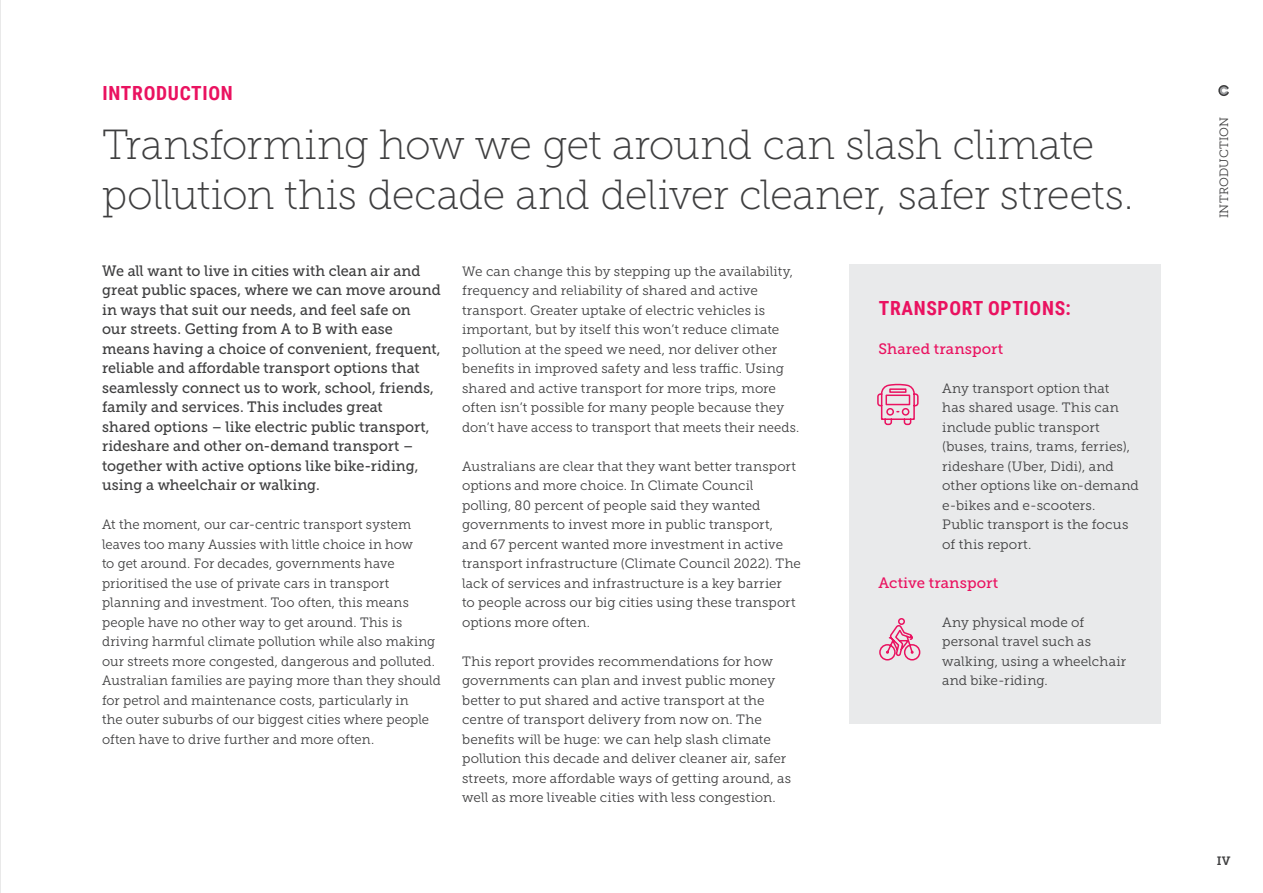
<style>
.page{position:relative;width:1263px;height:893px;background:#fff}
.page>*{position:absolute;margin:0;border:0;box-sizing:border-box;transform-origin:0 0}
.H2_Section_Head_Small{font:42px/50.4px "Museo Slab 100";letter-spacing:-.015em;color:#3e3e3f}
.H5_-_Not_Contents{font:700 19.5px "Roboto Condensed";letter-spacing:.035em;color:#ea1260}
.Body_Intro{font:15px/19.5px "Museo Slab 500";letter-spacing:.005em;color:#3e3e3f;scale:.96 1}
.H6_-_Case_Study{font:15px "Museo Slab 500";letter-spacing:.01em;color:#ea1260}
.Body{font:13.5px/19.5px "Museo Slab 300";letter-spacing:.005em;color:#3e3e3f}
.t1{font:12px "Museo Slab 300";color:#3e3e3f}
.t2{font:12px "Museo Slab 700";color:#3e3e3f}
</style>
<div class="page">
<div style="left:850px;top:264px;width:311px;height:460px;background:#e9eaeb"></div>
<svg style="left:879px;top:618px;width:42px;height:43px"></svg>
<svg style="left:877px;top:383px;width:42px;height:43px"></svg>
<svg style="left:1218px;top:85px;width:11px;height:11px"></svg>
<hr style="left:0;top:0;width:1px;height:893px;background:#231f20">
<h5 class="H5_-_Not_Contents" style="left:102px;top:80px;width:132px">INTRODUCTION</h5>
<p class="H2_Section_Head_Small" style="left:102px;top:119px;width:1033px">Transforming how we get around can slash climate pollution this decade and deliver cleaner, safer streets.</p>
<p class="Body_Intro" style="left:102px;top:261px;width:354px">We all want to live in cities with clean air and great public spaces, where we can move around in ways that suit our needs, and feel safe on<br>our streets. Getting from A to B with ease means having a choice of convenient, frequent, reliable and affordable transport options that seamlessly connect us to work, school, friends, family and services. This includes great<br>shared options – like electric public transport, rideshare and other on-demand transport – together with active options like bike-riding, using a wheelchair or walking.</p>
<p class="Body" style="left:102px;top:515px;width:340px">At the moment, our car-centric transport system leaves too many Aussies with little choice in how<br>to get around. For decades, governments have prioritised the use of private cars in transport planning and investment. Too often, this means people have no other way to get around. This is driving harmful climate pollution while also making our streets more congested, dangerous and polluted.<br>Australian families are paying more than they should for petrol and maintenance costs, particularly in<br>the outer suburbs of our biggest cities where people often have to drive further and more often.</p>
<p class="Body" style="left:462px;top:261px;width:339px">We can change this by stepping up the availability, frequency and reliability of shared and active transport. Greater uptake of electric vehicles is important, but by itself this won’t reduce climate pollution at the speed we need, nor deliver other benefits in improved safety and less traffic. Using shared and active transport for more trips, more often isn’t possible for many people because they don’t have access to transport that meets their needs.</p>
<p class="Body" style="left:462px;top:456px;width:340px">Australians are clear that they want better transport options and more choice. In Climate Council polling, 80 percent of people said they wanted governments to invest more in public transport, and 67 percent wanted more investment in active transport infrastructure (Climate Council 2022). The lack of services and infrastructure is a key barrier<br>to people across our big cities using these transport options more often.</p>
<p class="Body" style="left:462px;top:651px;width:331px">This report provides recommendations for how governments can plan and invest public money better to put shared and active transport at the centre of transport delivery from now on. The benefits will be huge: we can help slash climate pollution this decade and deliver cleaner air, safer streets, more affordable ways of getting around, as well as more liveable cities with less congestion.</p>
<p class="H5_-_Not_Contents" style="left:879px;top:294px;width:194px">TRANSPORT OPTIONS:</p>
<p class="H6_-_Case_Study" style="left:878px;top:340px;width:126px">Shared transport</p>
<p class="Body" style="left:942px;top:378px;width:198px">Any transport option that<br>has shared usage. This can include public transport (buses, trains, trams, ferries), rideshare (Uber, Didi), and other options like on-demand e-bikes and e-scooters.<br>Public transport is the focus of this report.</p>
<p class="H6_-_Case_Study" style="left:878px;top:574px;width:121px">Active transport</p>
<p class="Body" style="left:942px;top:612px;width:186px">Any physical mode of personal travel such as walking, using a wheelchair and bike-riding.</p>
<p class="t1" style="left:1217px;top:218px;width:103px;rotate:-90deg">INTRODUCTION</p>
<p class="t2" style="left:1217px;top:854px;width:15px">iv</p>
</div>
